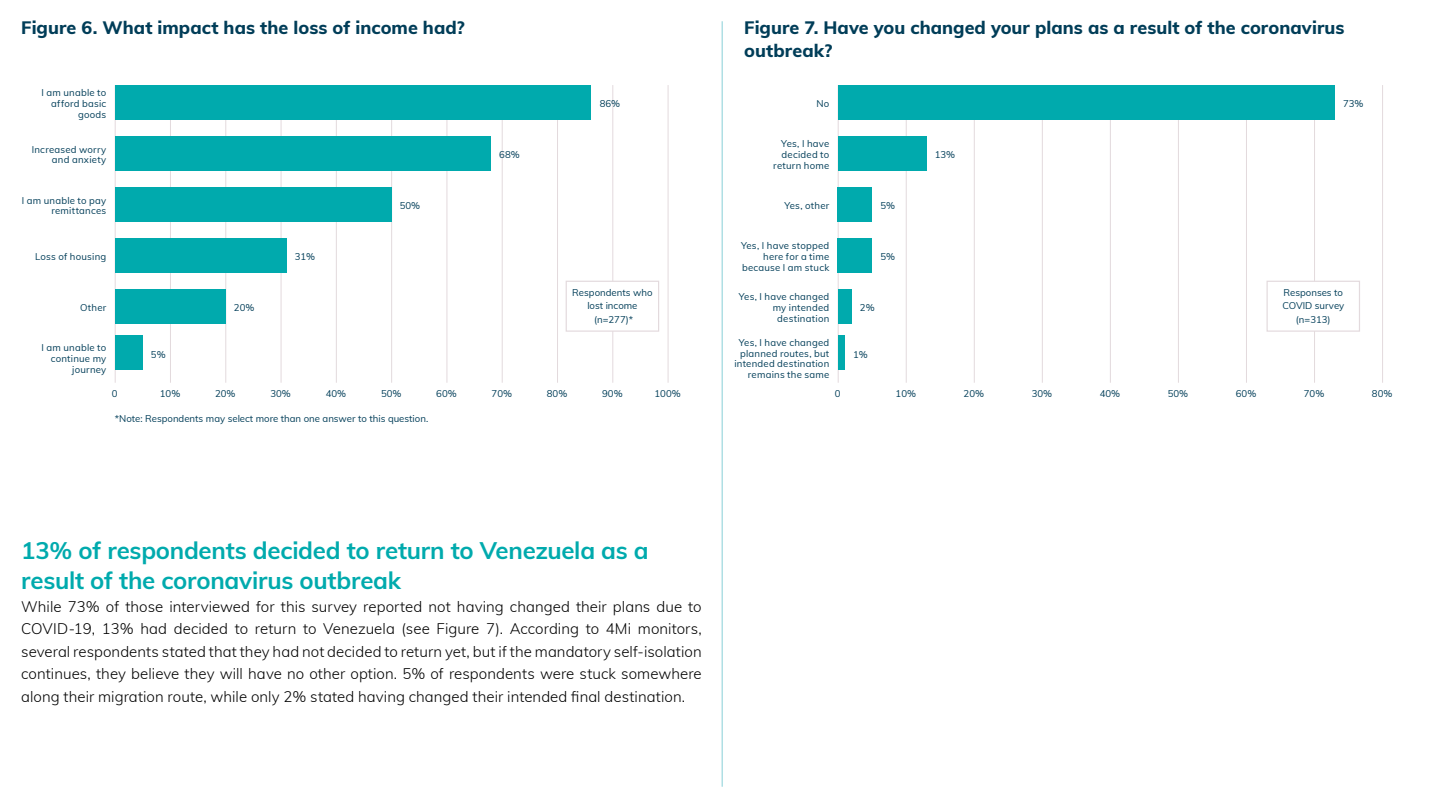
<style>
.page{position:relative;width:1446px;height:808px;background:#fff}
.page>*{position:absolute;margin:0;border:0;box-sizing:border-box;transform-origin:0 0}
.t1{font:700 24px/30px "Muli";letter-spacing:-.01em;color:#00aaad}
.t2{font:800 18px/22.5px "Muli";color:#003d58}
.t3{font:300 15px/22.5px "Muli";letter-spacing:.005em;color:#000;text-align:justify}
.t4{font:9.6px/10.8px "Muli";letter-spacing:.025em;color:#003d58;text-align:right}
.t5{font:9.6px/13.5px "Muli";color:#003d58;text-align:center}
</style>
<div class="page">
<hr style="left:721px;top:21px;width:2px;height:766px;background:#afdfe4">
<hr style="left:115px;top:85px;width:1px;height:298px;background:#e3dadd">
<hr style="left:838px;top:85px;width:1px;height:298px;background:#e3dadd">
<hr style="left:225px;top:85px;width:1px;height:298px;background:#e3dadd">
<hr style="left:974px;top:85px;width:1px;height:298px;background:#e3dadd">
<hr style="left:170px;top:85px;width:1px;height:298px;background:#e3dadd">
<hr style="left:906px;top:85px;width:1px;height:298px;background:#e3dadd">
<hr style="left:336px;top:85px;width:1px;height:298px;background:#e3dadd">
<hr style="left:1110px;top:85px;width:1px;height:298px;background:#e3dadd">
<hr style="left:281px;top:85px;width:1px;height:298px;background:#e3dadd">
<hr style="left:1042px;top:85px;width:1px;height:298px;background:#e3dadd">
<hr style="left:446px;top:85px;width:1px;height:298px;background:#e3dadd">
<hr style="left:1246px;top:85px;width:1px;height:298px;background:#e3dadd">
<hr style="left:391px;top:85px;width:1px;height:298px;background:#e3dadd">
<hr style="left:1178px;top:85px;width:1px;height:298px;background:#e3dadd">
<hr style="left:557px;top:85px;width:1px;height:298px;background:#e3dadd">
<hr style="left:1382px;top:85px;width:1px;height:298px;background:#e3dadd">
<hr style="left:502px;top:85px;width:1px;height:298px;background:#e3dadd">
<hr style="left:1314px;top:85px;width:1px;height:298px;background:#e3dadd">
<hr style="left:668px;top:85px;width:1px;height:298px;background:#e3dadd">
<hr style="left:612px;top:85px;width:1px;height:298px;background:#e3dadd">
<div style="left:115px;top:85px;width:475px;height:34px;background:#00aaad"></div>
<div style="left:838px;top:85px;width:496px;height:34px;background:#00aaad"></div>
<div style="left:115px;top:136px;width:376px;height:34px;background:#00aaad"></div>
<div style="left:838px;top:136px;width:88px;height:34px;background:#00aaad"></div>
<div style="left:115px;top:187px;width:276px;height:34px;background:#00aaad"></div>
<div style="left:838px;top:187px;width:34px;height:34px;background:#00aaad"></div>
<div style="left:115px;top:238px;width:171px;height:34px;background:#00aaad"></div>
<div style="left:838px;top:238px;width:34px;height:34px;background:#00aaad"></div>
<div style="left:115px;top:289px;width:110px;height:34px;background:#00aaad"></div>
<div style="left:838px;top:289px;width:13px;height:34px;background:#00aaad"></div>
<div style="left:115px;top:336px;width:27px;height:34px;background:#00aaad"></div>
<div style="left:838px;top:336px;width:6px;height:34px;background:#00aaad"></div>
<div style="left:566px;top:281px;width:93px;height:51px;background:#fff;border:1px solid #e3dadd"></div>
<div style="left:1266px;top:281px;width:94px;height:51px;background:#fff;border:1px solid #e3dadd"></div>
<p class="t2" style="left:21px;top:16px;width:445px">Figure 6. What impact has the loss of income had?</p>
<p class="t2" style="left:744px;top:16px;width:602px">Figure 7. Have you changed your plans as a result of the coronavirus outbreak?</p>
<p class="t4" style="left:42px;top:87px;width:66px">I am unable to afford basic goods</p>
<p class="t4" style="left:816px;top:98px;width:14px">No</p>
<p class="t4" style="left:32px;top:143px;width:76px">Increased worry and anxiety</p>
<p class="t4" style="left:773px;top:138px;width:57px">Yes, I have decided to return home</p>
<p class="t4" style="left:22px;top:194px;width:86px">I am unable to pay remittances</p>
<p class="t4" style="left:784px;top:200px;width:46px">Yes, other</p>
<p class="t4" style="left:35px;top:251px;width:73px">Loss of housing</p>
<p class="t4" style="left:741px;top:240px;width:90px">Yes, I have stopped here for a time because I am stuck</p>
<p class="t4" style="left:80px;top:302px;width:28px">Other</p>
<p class="t4" style="left:739px;top:291px;width:92px">Yes, I have changed my intended destination</p>
<p class="t4" style="left:42px;top:342px;width:66px">I am unable to continue my journey</p>
<p class="t4" style="left:734px;top:336px;width:96px">Yes, I have changed planned routes, but intended destination remains the same</p>
<p class="t4" style="left:600px;top:98px;width:22px">86%</p>
<p class="t4" style="left:1343px;top:98px;width:22px">73%</p>
<p class="t4" style="left:499px;top:149px;width:22px">68%</p>
<p class="t4" style="left:935px;top:149px;width:22px">13%</p>
<p class="t4" style="left:400px;top:200px;width:22px">50%</p>
<p class="t4" style="left:880px;top:200px;width:16px">5%</p>
<p class="t4" style="left:295px;top:251px;width:22px">31%</p>
<p class="t4" style="left:880px;top:251px;width:16px">5%</p>
<p class="t5" style="left:572px;top:285px;width:82px">Respondents who lost income (n=277)*</p>
<p class="t5" style="left:1282px;top:285px;width:63px">Responses to<br>COVID survey (n=313)</p>
<p class="t4" style="left:234px;top:302px;width:22px">20%</p>
<p class="t4" style="left:860px;top:302px;width:16px">2%</p>
<p class="t4" style="left:151px;top:348px;width:16px">5%</p>
<p class="t4" style="left:853px;top:348px;width:16px">1%</p>
<p class="t4" style="left:112px;top:387px;width:7px">0</p>
<p class="t4" style="left:160px;top:387px;width:22px">10%</p>
<p class="t4" style="left:215px;top:387px;width:22px">20%</p>
<p class="t4" style="left:270px;top:387px;width:22px">30%</p>
<p class="t4" style="left:326px;top:387px;width:22px">40%</p>
<p class="t4" style="left:381px;top:387px;width:22px">50%</p>
<p class="t4" style="left:436px;top:387px;width:22px">60%</p>
<p class="t4" style="left:491px;top:387px;width:22px">70%</p>
<p class="t4" style="left:547px;top:387px;width:22px">80%</p>
<p class="t4" style="left:602px;top:387px;width:22px">90%</p>
<p class="t4" style="left:654px;top:387px;width:28px">100%</p>
<p class="t4" style="left:835px;top:387px;width:7px">0</p>
<p class="t4" style="left:895px;top:387px;width:22px">10%</p>
<p class="t4" style="left:963px;top:387px;width:22px">20%</p>
<p class="t4" style="left:1031px;top:387px;width:22px">30%</p>
<p class="t4" style="left:1099px;top:387px;width:22px">40%</p>
<p class="t4" style="left:1168px;top:387px;width:22px">50%</p>
<p class="t4" style="left:1236px;top:387px;width:22px">60%</p>
<p class="t4" style="left:1304px;top:387px;width:22px">70%</p>
<p class="t4" style="left:1372px;top:387px;width:22px">80%</p>
<p class="t5" style="left:115px;top:411px;width:315px">*Note: Respondents may select more than one answer to this question.</p>
<h1 class="t1" style="left:21px;top:534px;width:629px">13% of respondents decided to return to Venezuela as a result of the coronavirus outbreak</h1>
<p class="t3" style="left:21px;top:594px;width:682px">While 73% of those interviewed for this survey reported not having changed their plans due to COVID-19, 13% had decided to return to Venezuela (see Figure 7). According to 4Mi monitors, several respondents stated that they had not decided to return yet, but if the mandatory self-isolation continues, they believe they will have no other option. 5% of respondents were stuck somewhere along their migration route, while only 2% stated having changed their intended final destination.</p>
</div>
